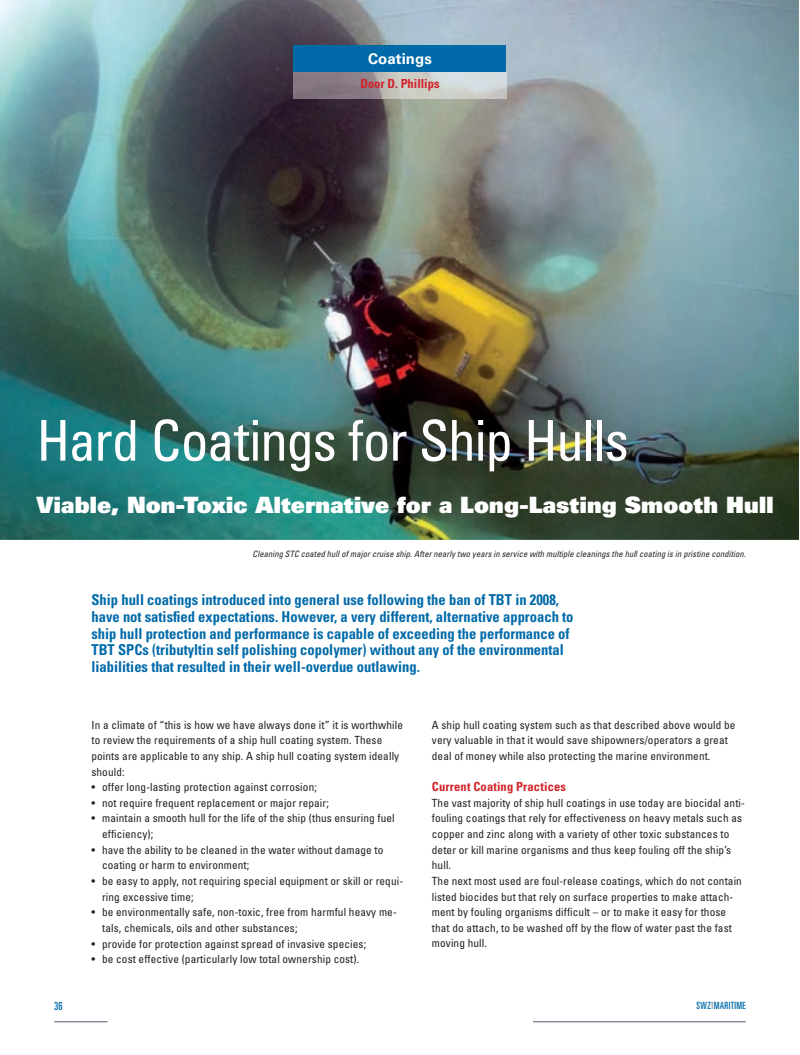
<style>
.page{position:relative;width:800px;height:1055px;background:#fff}
.page>*{position:absolute;margin:0;border:0;box-sizing:border-box;transform-origin:0 0}
.t1{font:condensed 56.25px "Univers LT Std";letter-spacing:-.025em;color:#fff}
.t2{font:22.5px "Univers LT Std X Black";letter-spacing:.01em;color:#fff}
.t3{font:700 condensed 15px/16.9px "Univers LT Std";color:#006aa9}
.t4{font:700 15px "Univers LT Std";letter-spacing:.005em;color:#fff}
.t5{font:700 condensed 12.5px "Univers LT Std";letter-spacing:.01em;color:#d1232a}
.t6{font:condensed 11.25px/15.6px "Univers LT Std";letter-spacing:.01em;color:#231f20}
.t7{font:ultra-condensed 11.25px "Univers LT Std";color:#006aa9}
.t8{font:ultra-condensed 10px "Univers LT Std";letter-spacing:.03em;color:#006aa9}
.t9{font:italic condensed 8.75px "Univers LT Std";letter-spacing:.01em;color:#231f20}
.s1{color:#767e8c}
</style>
<div class="page">
<img style="left:0;top:0;width:798px;height:540px">
<hr style="left:533px;top:1021px;width:212px;height:1px;background:#767e8c">
<hr style="left:54px;top:1021px;width:53px;height:1px;background:#767e8c">
<img style="left:293px;top:72px;width:213px;height:26px">
<div style="left:293px;top:45px;width:213px;height:27px;background:#006aa9"></div>
<p class="t4" style="left:368px;top:50px;width:65px">Coatings</p>
<p class="t5" style="left:360px;top:75px;width:81px">Door D. Phillips</p>
<p class="t1" style="left:36px;top:405px;width:593px">Hard Coatings for Ship Hulls</p>
<p class="t2" style="left:36px;top:490px;width:738px">Viable, Non-Toxic Alternative for a Long-Lasting Smooth Hull</p>
<p class="t9" style="left:252px;top:548px;width:494px">Cleaning STC coated hull of major cruise ship. After nearly two years in service with multiple cleanings the hull coating is in pristine condition.</p>
<p class="t3" style="left:91px;top:591px;width:483px">Ship hull coatings introduced into general use following the ban of TBT in 2008, have not satisfied expectations. However, a very different, alternative approach to ship hull protection and performance is capable of exceeding the performance of TBT SPCs (tributyltin self polishing copolymer) without any of the environmental liabilities that resulted in their well-overdue outlawing.</p>
<p class="t6" style="left:91px;top:716px;width:313px">In a climate of “this is how we have always done it” it is worthwhile to review the requirements of a ship hull coating system. These points are applicable to any ship. A ship hull coating system ideally should:</p>
<p class="t6" style="left:91px;top:779px;width:227px">• offer long-lasting protection against corrosion;</p>
<p class="t6" style="left:91px;top:794px;width:239px">• not require frequent replacement or major repair;</p>
<p class="t6" style="left:102px;top:810px;width:294px;text-indent:-11px">• maintain a smooth hull for the life of the ship (thus ensuring fuel efficiency);</p>
<p class="t6" style="left:102px;top:841px;width:283px;text-indent:-11px">• have the ability to be cleaned in the water without damage to coating or harm to environment;</p>
<p class="t6" style="left:102px;top:873px;width:302px;text-indent:-11px">• be easy to apply, not requiring special equipment or skill or requi&shy;ring excessive time;</p>
<p class="t6" style="left:102px;top:904px;width:296px;text-indent:-11px">• be environmentally safe, non-toxic, free from harmful heavy me&shy;tals, chemicals, oils and other substances;</p>
<p class="t6" style="left:91px;top:935px;width:276px">• provide for protection against spread of invasive species;</p>
<p class="t6" style="left:91px;top:951px;width:269px">• be cost effective (particularly low total ownership cost).</p>
<p class="t6" style="left:432px;top:716px;width:305px">A ship hull coating system such as that described above would be very valuable in that it would save shipowners/operators a great deal of money while also protecting the marine environment.</p>
<p class="t5" style="left:432px;top:779px;width:136px">Current Coating Practices</p>
<p class="t6" style="left:432px;top:794px;width:314px">The vast majority of ship hull coatings in use today are biocidal anti&shy;fouling coatings that rely for effectiveness on heavy metals such as copper and zinc along with a variety of other toxic substances to deter or kill marine organisms and thus keep fouling off the ship’s hull.<br>The next most used are foul-release coatings, which do not contain listed biocides but that rely on surface properties to make attach&shy;ment by fouling organisms difficult – or to make it easy for those that do attach, to be washed off by the flow of water past the fast moving hull.</p>
<p class="t7" style="left:54px;top:999px;width:10px">36</p>
<p class="t8" style="left:696px;top:999px;width:51px">SWZ<span class="s1">|</span>MARITIME</p>
</div>
